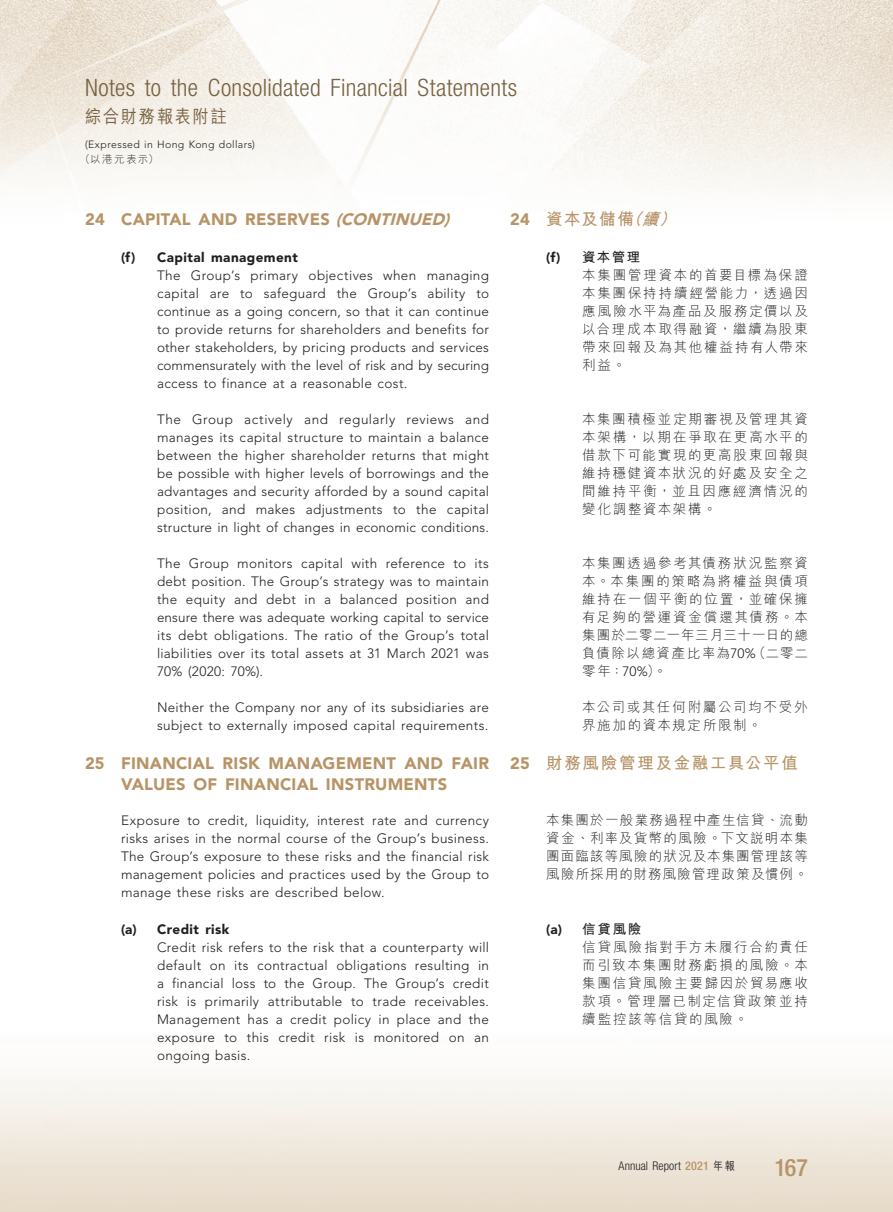
<style>
.page{position:relative;width:893px;height:1212px;background:#fff}
.page>*{position:absolute;margin:0;border:0;box-sizing:border-box;transform-origin:0 0}
.t1{font:300 condensed 24px "Helvetica Neue LT Std";letter-spacing:.01em;color:#786242}
.t2{font:500 condensed 24px "Helvetica Neue LT Std";color:#b79467}
.t3{font:500 18px "M Hei HK";letter-spacing:.105em;color:#786242;scale:.9 1}
._03_H1{font:900 16.5px/21px "Avenir LT Std";letter-spacing:.015em;color:#b79467;text-align:center}
._03_H1-2{font:700 16.5px "M Hei HK";letter-spacing:.1em;color:#b79467}
._13_____P4{font:300 13.5px/18px "Avenir LT Std";letter-spacing:.02em;color:#231f20;text-align:justify}
._13_____P4-2{font:300 13.5px/18px "M Hei HK";letter-spacing:.125em;color:#231f20;text-align:justify}
._12___P2{font:300 13.5px/18px "Avenir LT Std";letter-spacing:.025em;color:#231f20;text-align:justify}
._12___P2-2{font:300 13.5px/18px "M Hei HK";letter-spacing:.085em;color:#231f20;text-align:justify}
._04___H2{font:900 13.5px "Avenir LT Std";letter-spacing:.03em;color:#231f20}
._04___H2-2{font:700 13.5px "M Hei HK";letter-spacing:.12em;color:#231f20}
.t4{font:300 condensed 12px "Helvetica Neue LT Std";letter-spacing:.005em;color:#231f20}
.t5{font:300 10.5px "Avenir LT Std";letter-spacing:.035em;color:#231f20}
.t6{font:300 10.5px "M Hei HK";letter-spacing:.14em;color:#231f20}
.s1{font-style:italic}
.s2{font-family:"Avenir LT Std";font-weight:900}
.s3{font-family:"Avenir LT Std"}
.s4{font-weight:500;color:#b79467}
.s5{font-family:"M Hei HK";font-weight:500;font-stretch:normal;font-size:11.25px}
</style>
<div class="page">
<img style="left:0;top:0;width:893px;height:1212px">
<h1 class="t1" style="left:85px;top:74px;width:434px">Notes to the Consolidated Financial Statements</h1>
<h2 class="t3" style="left:85px;top:103px;width:159px">綜合財務報表附註</h2>
<p class="t5" style="left:85px;top:139px;width:171px">(Expressed in Hong Kong dollars)</p>
<p class="t6" style="left:80px;top:154px;width:81px">（以港元表示）</p>
<p class="_03_H1" style="left:85px;top:209px;width:371px">24 CAPITAL AND RESERVES <span class="s1">(CONTINUED)</span></p>
<p class="_04___H2" style="left:121px;top:249px;width:178px">(f) Capital management</p>
<p class="_13_____P4" style="left:157px;top:266px;width:333px">The Group’s primary objectives when managing capital are to safeguard the Group’s ability to continue as a going concern, so that it can continue to provide returns for shareholders and benefits for other stakeholders, by pricing products and services commensurately with the level of risk and by securing access to finance at a reasonable cost.</p>
<p class="_13_____P4" style="left:157px;top:410px;width:333px">The Group actively and regularly reviews and manages its capital structure to maintain a balance between the higher shareholder returns that might be possible with higher levels of borrowings and the advantages and security afforded by a sound capital position, and makes adjustments to the capital structure in light of changes in economic conditions.</p>
<p class="_13_____P4" style="left:157px;top:554px;width:333px">The Group monitors capital with reference to its debt position. The Group’s strategy was to maintain the equity and debt in a balanced position and ensure there was adequate working capital to service its debt obligations. The ratio of the Group’s total liabilities over its total assets at 31 March 2021 was 70% (2020: 70%).</p>
<p class="_13_____P4" style="left:157px;top:698px;width:334px">Neither the Company nor any of its subsidiaries are subject to externally imposed capital requirements.</p>
<p class="_03_H1" style="left:85px;top:752px;width:405px">25 FINANCIAL RISK MANAGEMENT AND FAIR<br>VALUES OF FINANCIAL INSTRUMENTS</p>
<p class="_12___P2" style="left:121px;top:811px;width:369px">Exposure to credit, liquidity, interest rate and currency risks arises in the normal course of the Group’s business.<br>The Group’s exposure to these risks and the financial risk management policies and practices used by the Group to manage these risks are described below.</p>
<p class="_04___H2" style="left:121px;top:921px;width:110px">(a) Credit risk</p>
<p class="_13_____P4" style="left:157px;top:938px;width:334px">Credit risk refers to the risk that a counterparty will default on its contractual obligations resulting in a financial loss to the Group. The Group’s credit risk is primarily attributable to trade receivables.<br>Management has a credit policy in place and the exposure to this credit risk is monitored on an ongoing basis.</p>
<p class="_03_H1-2" style="left:510px;top:207px;width:172px"><span class="s2">24</span> 資本及儲備<span class="s1">（續）</span></p>
<p class="_04___H2-2" style="left:546px;top:247px;width:96px"><span class="s2">(f)</span> 資本管理</p>
<p class="_13_____P4-2" style="left:582px;top:265px;width:227px">本集團管理資本的首要目標為保證本集團保持持續經營能力，透過因應風險水平為產品及服務定價以及以合理成本取得融資，繼續為股東帶來回報及為其他權益持有人帶來利益。</p>
<p class="_13_____P4-2" style="left:582px;top:409px;width:227px">本集團積極並定期審視及管理其資本架構，以期在爭取在更高水平的借款下可能實現的更高股東回報與維持穩健資本狀況的好處及安全之間維持平衡，並且因應經濟情況的變化調整資本架構。</p>
<p class="_13_____P4-2" style="left:582px;top:553px;width:227px">本集團透過參考其債務狀況監察資本。本集團的策略為將權益與債項維持在一個平衡的位置，並確保擁有足夠的營運資金償還其債務。本集團於二零二一年三月三十一日的總負債除以總資產比率為<span class="s3">70%</span>（二零二零年：<span class="s3">70%</span>）。</p>
<p class="_13_____P4-2" style="left:582px;top:697px;width:227px">本公司或其任何附屬公司均不受外界施加的資本規定所限制。</p>
<p class="_03_H1-2" style="left:510px;top:751px;width:289px"><span class="s2">25</span> 財務風險管理及金融工具公平值</p>
<p class="_12___P2-2" style="left:546px;top:810px;width:263px">本集團於一般業務過程中產生信貸、流動資金、利率及貨幣的風險。下文說明本集團面臨該等風險的狀況及本集團管理該等風險所採用的財務風險管理政策及慣例。</p>
<p class="_04___H2-2" style="left:546px;top:919px;width:97px"><span class="s2">(a)</span> 信貸風險</p>
<p class="_13_____P4-2" style="left:582px;top:938px;width:227px">信貸風險指對手方未履行合約責任而引致本集團財務虧損的風險。本集團信貸風險主要歸因於貿易應收款項。管理層已制定信貸政策並持續監控該等信貸的風險。</p>
<p class="t4" style="left:618px;top:1158px;width:118px">Annual Report <span class="s4">2021</span> <span class="s5">年報</span></p>
<h1 class="t2" style="left:775px;top:1153px;width:35px">167</h1>
</div>
